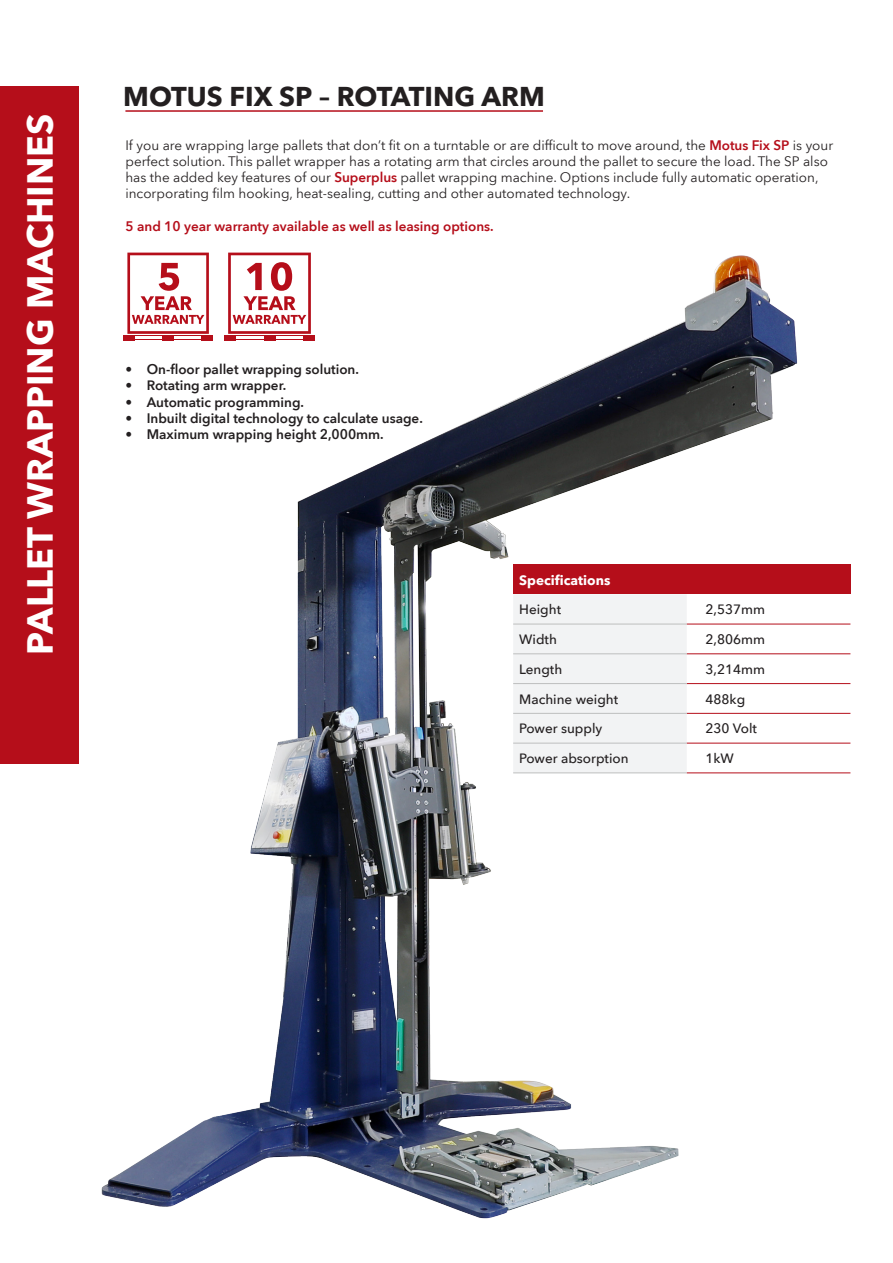
<style>
.page{position:relative;width:893px;height:1263px;background:#fff}
.page>*{position:absolute;margin:0;border:0;box-sizing:border-box;transform-origin:0 0}
.t1{font:700 36px "Avenir Next Cyr";color:#fff}
.t2{font:700 27px "Avenir Next Cyr";color:#231f20}
.t3{font:13.5px/16.2px "Avenir Next Cyr";color:#231f20}
.t4{font:600 13.5px "Avenir Next Cyr";color:#231f20}
.t5{font:500 13.5px "Avenir Next Cyr";color:#231f20}
.t6{font:600 13.5px "Avenir Next Cyr";color:#b50e1a}
.t7{font:700 13.5px "Avenir Next Cyr";color:#fff}
.s1{font-weight:600;color:#b50e1a}
</style>
<div class="page">
<div style="left:0;top:86px;width:79px;height:678px;background:#b50e1a"></div>
<img style="left:101px;top:252px;width:708px;height:967px">
<hr style="left:125px;top:110px;width:418px;height:2px;background:#b50e1a">
<div style="left:513px;top:564px;width:337px;height:30px;background:#b50e1a"></div>
<div style="left:513px;top:594px;width:174px;height:179px;background:#f2f3f4"></div>
<hr style="left:687px;top:624px;width:163px;height:1px;background:#b50e1a">
<hr style="left:687px;top:653px;width:163px;height:1px;background:#b50e1a">
<hr style="left:687px;top:683px;width:163px;height:1px;background:#b50e1a">
<hr style="left:687px;top:713px;width:163px;height:1px;background:#b50e1a">
<hr style="left:687px;top:743px;width:163px;height:1px;background:#b50e1a">
<hr style="left:687px;top:773px;width:163px;height:1px;background:#b50e1a">
<hr style="left:513px;top:624px;width:174px;height:1px;background:#bdbebe">
<hr style="left:513px;top:653px;width:174px;height:1px;background:#bdbebe">
<hr style="left:513px;top:683px;width:174px;height:1px;background:#bdbebe">
<hr style="left:513px;top:713px;width:174px;height:1px;background:#bdbebe">
<hr style="left:513px;top:743px;width:174px;height:1px;background:#bdbebe">
<hr style="left:513px;top:773px;width:174px;height:1px;background:#bdbebe">
<div style="left:123px;top:335px;width:12px;height:5px;background:#b50e1a"></div>
<div style="left:162px;top:335px;width:12px;height:5px;background:#b50e1a"></div>
<div style="left:201px;top:335px;width:12px;height:5px;background:#b50e1a"></div>
<hr style="left:134px;top:335px;width:70px;height:1px;background:#b50e1a">
<hr style="left:135px;top:339px;width:69px;height:1px;background:#b50e1a">
<svg style="left:127px;top:253px;width:82px;height:81px"></svg>
<div style="left:224px;top:335px;width:12px;height:5px;background:#b50e1a"></div>
<div style="left:264px;top:335px;width:11px;height:5px;background:#b50e1a"></div>
<div style="left:303px;top:335px;width:12px;height:5px;background:#b50e1a"></div>
<hr style="left:235px;top:335px;width:71px;height:1px;background:#b50e1a">
<hr style="left:236px;top:339px;width:70px;height:1px;background:#b50e1a">
<svg style="left:228px;top:253px;width:83px;height:81px"></svg>
<h1 class="t1" style="left:18px;top:654px;width:542px;rotate:-90deg">PALLET WRAPPING MACHINES</h1>
<p class="t2" style="left:123px;top:80px;width:423px">MOTUS FIX SP – ROTATING ARM</p>
<p class="t3" style="left:125px;top:135px;width:709px">If you are wrapping large pallets that don’t fit on a turntable or are difficult to move around, the <span class="s1">Motus Fix SP</span> is your perfect solution. This pallet wrapper has a rotating arm that circles around the pallet to secure the load. The SP also has the added key features of our <span class="s1">Superplus</span> pallet wrapping machine. Options include fully automatic operation, incorporating film hooking, heat-sealing, cutting and other automated technology.</p>
<p class="t6" style="left:125px;top:215px;width:370px">5 and 10 year warranty available as well as leasing options.</p>
<p class="t4" style="left:125px;top:359px;width:235px">• On-floor pallet wrapping solution.</p>
<p class="t4" style="left:125px;top:375px;width:163px">• Rotating arm wrapper.</p>
<p class="t4" style="left:125px;top:391px;width:180px">• Automatic programming.</p>
<p class="t4" style="left:125px;top:407px;width:299px">• Inbuilt digital technology to calculate usage.</p>
<p class="t4" style="left:125px;top:423px;width:260px">• Maximum wrapping height 2,000mm.</p>
<p class="t7" style="left:519px;top:571px;width:93px">Specifications</p>
<p class="t5" style="left:519px;top:599px;width:43px">Height</p>
<p class="t5" style="left:705px;top:599px;width:61px">2,537mm</p>
<p class="t5" style="left:519px;top:628px;width:39px">Width</p>
<p class="t5" style="left:705px;top:628px;width:61px">2,806mm</p>
<p class="t5" style="left:519px;top:658px;width:45px">Length</p>
<p class="t5" style="left:705px;top:658px;width:61px">3,214mm</p>
<p class="t5" style="left:519px;top:688px;width:101px">Machine weight</p>
<p class="t5" style="left:705px;top:688px;width:41px">488kg</p>
<p class="t5" style="left:519px;top:718px;width:85px">Power supply</p>
<p class="t5" style="left:705px;top:718px;width:53px">230 Volt</p>
<p class="t5" style="left:519px;top:747px;width:111px">Power absorption</p>
<p class="t5" style="left:705px;top:747px;width:30px">1kW</p>
</div>
